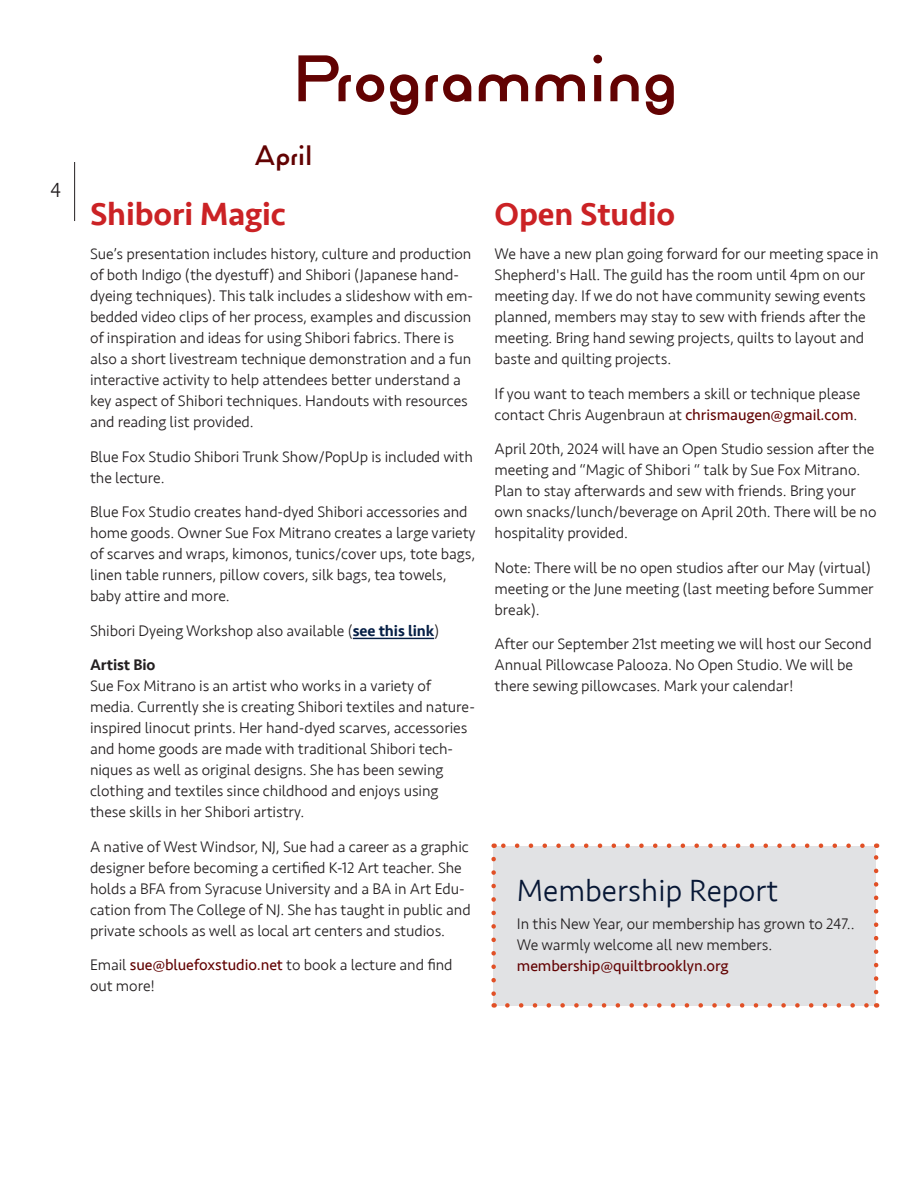
<style>
.page{position:relative;width:918px;height:1188px;background:#fff}
.page>*{position:absolute;margin:0;border:0;box-sizing:border-box;transform-origin:0 0}
.Headliune_Smaller_Aqua{font:63px "Reross Quadratic";letter-spacing:-.01em;color:#620202}
.ColumnText___space_after{font:500 33px "Seravek";letter-spacing:-.005em;color:#cb2225}
.ColumnText___space_after-2{font:300 31.5px "Seravek";color:#071735}
.Headliune_Smaller_Aqua-2{font:27px "Reross Quadratic";letter-spacing:.01em;color:#620202}
.t1{font:300 21px "Seravek";color:#231f20}
.ColumnText___space_after-3{font:300 15.75px/21px "Seravek";letter-spacing:-.005em;color:#231f20}
.s1{font-weight:500;color:#051e45}
.s2{font-weight:500}
.s3{font-weight:400;color:#620202}
</style>
<div class="page">
<hr style="left:74px;top:162px;width:1px;height:59px;background:#231f20">
<hr style="left:353px;top:638px;width:81px;height:1px;background:#051e45">
<div style="left:494px;top:846px;width:382px;height:159px;background:#e1e2e4"></div>
<svg style="left:507px;top:1003px;width:362px;height:5px"></svg>
<svg style="left:491px;top:859px;width:5px;height:149px"></svg>
<svg style="left:874px;top:843px;width:4px;height:149px"></svg>
<svg style="left:494px;top:843px;width:368px;height:5px"></svg>
<h3 class="t1" style="left:50px;top:178px;width:13px">4</h3>
<p class="Headliune_Smaller_Aqua" style="left:294px;top:37px;width:385px">Programming</p>
<p class="Headliune_Smaller_Aqua-2" style="left:255px;top:138px;width:59px">April</p>
<p class="ColumnText___space_after" style="left:90px;top:193px;width:197px">Shibori Magic</p>
<p class="ColumnText___space_after-3" style="left:90px;top:244px;width:384px">Sue’s presentation includes history, culture and production of both Indigo (the dyestuff) and Shibori (Japanese hand&shy;dyeing techniques). This talk includes a slideshow with em&shy;bedded video clips of her process, examples and discussion of inspiration and ideas for using Shibori fabrics. There is also a short livestream technique demonstration and a fun interactive activity to help attendees better understand a key aspect of Shibori techniques. Handouts with resources and reading list provided.</p>
<p class="ColumnText___space_after-3" style="left:90px;top:446px;width:384px">Blue Fox Studio Shibori Trunk Show/PopUp is included with the lecture.</p>
<p class="ColumnText___space_after-3" style="left:90px;top:502px;width:387px">Blue Fox Studio creates hand-dyed Shibori accessories and home goods. Owner Sue Fox Mitrano creates a large variety of scarves and wraps, kimonos, tunics/cover ups, tote bags, linen table runners, pillow covers, silk bags, tea towels, baby attire and more.</p>
<p class="ColumnText___space_after-3" style="left:90px;top:620px;width:351px">Shibori Dyeing Workshop also available (<span class="s1">see this link</span>)</p>
<p class="ColumnText___space_after-3" style="left:90px;top:655px;width:387px"><span class="s2">Artist Bio<br></span>Sue Fox Mitrano is an artist who works in a variety of media. Currently she is creating Shibori textiles and nature&shy;inspired linocut prints. Her hand-dyed scarves, accessories and home goods are made with traditional Shibori tech&shy;niques as well as original designs. She has been sewing clothing and textiles since childhood and enjoys using these skills in her Shibori artistry.</p>
<p class="ColumnText___space_after-3" style="left:90px;top:836px;width:382px">A native of West Windsor, NJ, Sue had a career as a graphic designer before becoming a certified K-12 Art teacher. She holds a BFA from Syracuse University and a BA in Art Edu&shy;cation from The College of NJ. She has taught in public and private schools as well as local art centers and studios.</p>
<p class="ColumnText___space_after-3" style="left:90px;top:955px;width:364px">Email <span class="s3">sue@bluefoxstudio.net</span> to book a lecture and find out more!</p>
<p class="ColumnText___space_after" style="left:495px;top:193px;width:182px">Open Studio</p>
<p class="ColumnText___space_after-3" style="left:495px;top:244px;width:386px">We have a new plan going forward for our meeting space in Shepherd's Hall. The guild has the room until 4pm on our meeting day. If we do not have community sewing events planned, members may stay to sew with friends after the meeting. Bring hand sewing projects, quilts to layout and baste and quilting projects.</p>
<p class="ColumnText___space_after-3" style="left:495px;top:383px;width:367px">If you want to teach members a skill or technique please contact Chris Augenbraun at <span class="s3">chrismaugen@gmail.com</span>.</p>
<p class="ColumnText___space_after-3" style="left:495px;top:439px;width:383px">April 20th, 2024 will have an Open Studio session after the meeting and “Magic of Shibori “ talk by Sue Fox Mitrano.<br>Plan to stay afterwards and sew with friends. Bring your own snacks/lunch/beverage on April 20th. There will be no hospitality provided.</p>
<p class="ColumnText___space_after-3" style="left:495px;top:557px;width:381px">Note: There will be no open studios after our May (virtual) meeting or the June meeting (last meeting before Summer break).</p>
<p class="ColumnText___space_after-3" style="left:495px;top:634px;width:379px">After our September 21st meeting we will host our Second<br>Annual Pillowcase Palooza. No Open Studio. We will be there sewing pillowcases. Mark your calendar!</p>
<p class="ColumnText___space_after-2" style="left:517px;top:872px;width:263px">Membership Report</p>
<p class="ColumnText___space_after-3" style="left:517px;top:913px;width:339px">In this New Year, our membership has grown to 247..</p>
<p class="ColumnText___space_after-3" style="left:517px;top:934px;width:257px">We warmly welcome all new members. <span class="s3">membership@quiltbrooklyn.org</span></p>
</div>
